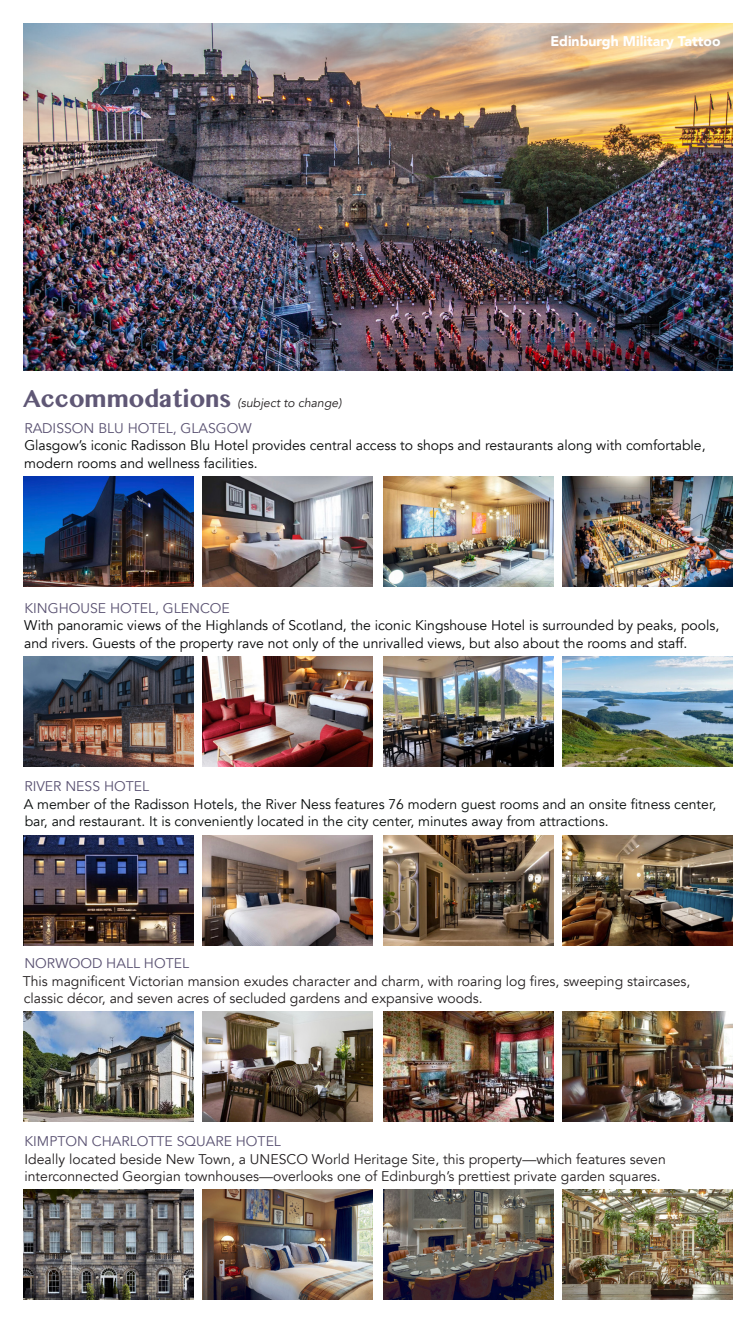
<style>
.page{position:relative;width:756px;height:1323px;background:#fff}
.page>*{position:absolute;margin:0;border:0;box-sizing:border-box;transform-origin:0 0}
.Heading{font:700 28px "Khmer MN";color:#5f5775}
.bullets{font:14px/17.5px "Avenir";color:#231f20}
.bullets-2{font:14px/17.5px "Avenir";color:#050607}
.bullets-3{font:14px/17.5px "Avenir";color:#070b0a}
.bullets-4{font:14px/17.5px "Avenir";color:#060808}
.bullets-5{font:14px "Avenir";color:#5a5272}
.t1{font:900 14px "Avenir";color:#fff}
.Heading-2{font:italic 12.25px "Avenir";color:#231f20}
</style>
<div class="page">
<img style="left:24px;top:24px;width:708px;height:346px">
<img style="left:202px;top:656px;width:170px;height:111px">
<img style="left:24px;top:656px;width:170px;height:111px">
<img style="left:562px;top:656px;width:170px;height:111px">
<img style="left:384px;top:656px;width:170px;height:111px">
<img style="left:202px;top:476px;width:170px;height:111px">
<img style="left:24px;top:476px;width:170px;height:111px">
<img style="left:562px;top:476px;width:170px;height:111px">
<img style="left:384px;top:476px;width:170px;height:111px">
<img style="left:24px;top:836px;width:170px;height:110px">
<img style="left:202px;top:836px;width:170px;height:110px">
<img style="left:562px;top:836px;width:170px;height:110px">
<img style="left:384px;top:836px;width:170px;height:110px">
<img style="left:202px;top:1011px;width:170px;height:111px">
<img style="left:24px;top:1011px;width:170px;height:111px">
<img style="left:383px;top:1011px;width:170px;height:111px">
<img style="left:562px;top:1011px;width:170px;height:111px">
<img style="left:202px;top:1189px;width:170px;height:110px">
<img style="left:24px;top:1189px;width:170px;height:110px">
<img style="left:383px;top:1189px;width:170px;height:110px">
<img style="left:562px;top:1189px;width:170px;height:110px">
<p class="Heading" style="left:23px;top:381px;width:210px">Accommodations</p>
<p class="Heading-2" style="left:238px;top:396px;width:105px">(subject to change)</p>
<p class="t1" style="left:550px;top:29px;width:172px">Edinburgh Military Tattoo</p>
<p class="bullets-5" style="left:24px;top:420px;width:229px">RADISSON BLU HOTEL, GLASGOW</p>
<p class="bullets-4" style="left:24px;top:437px;width:683px">Glasgow’s iconic Radisson Blu Hotel provides central access to shops and restaurants along with comfortable, modern rooms and wellness facilities.</p>
<p class="bullets-5" style="left:24px;top:599px;width:207px">KINGHOUSE HOTEL, GLENCOE</p>
<p class="bullets-2" style="left:24px;top:617px;width:697px">With panoramic views of the Highlands of Scotland, the iconic Kingshouse Hotel is surrounded by peaks, pools, and rivers. Guests of the property rave not only of the unrivalled views, but also about the rooms and staff.</p>
<p class="bullets-5" style="left:24px;top:778px;width:126px">RIVER NESS HOTEL</p>
<p class="bullets-3" style="left:24px;top:795px;width:694px">A member of the Radisson Hotels, the River Ness features 76 modern guest rooms and an onsite fitness center, bar, and restaurant. It is conveniently located in the city center, minutes away from attractions.</p>
<p class="bullets-5" style="left:24px;top:955px;width:166px">NORWOOD HALL HOTEL</p>
<p class="bullets" style="left:23px;top:973px;width:669px">This magnificent Victorian mansion exudes character and charm, with roaring log fires, sweeping staircases, classic décor, and seven acres of secluded gardens and expansive woods.</p>
<p class="bullets-5" style="left:24px;top:1133px;width:258px">KIMPTON CHARLOTTE SQUARE HOTEL</p>
<p class="bullets" style="left:24px;top:1151px;width:643px">Ideally located beside New Town, a UNESCO World Heritage Site, this property—which features seven interconnected Georgian townhouses—overlooks one of Edinburgh’s prettiest private garden squares.</p>
</div>
